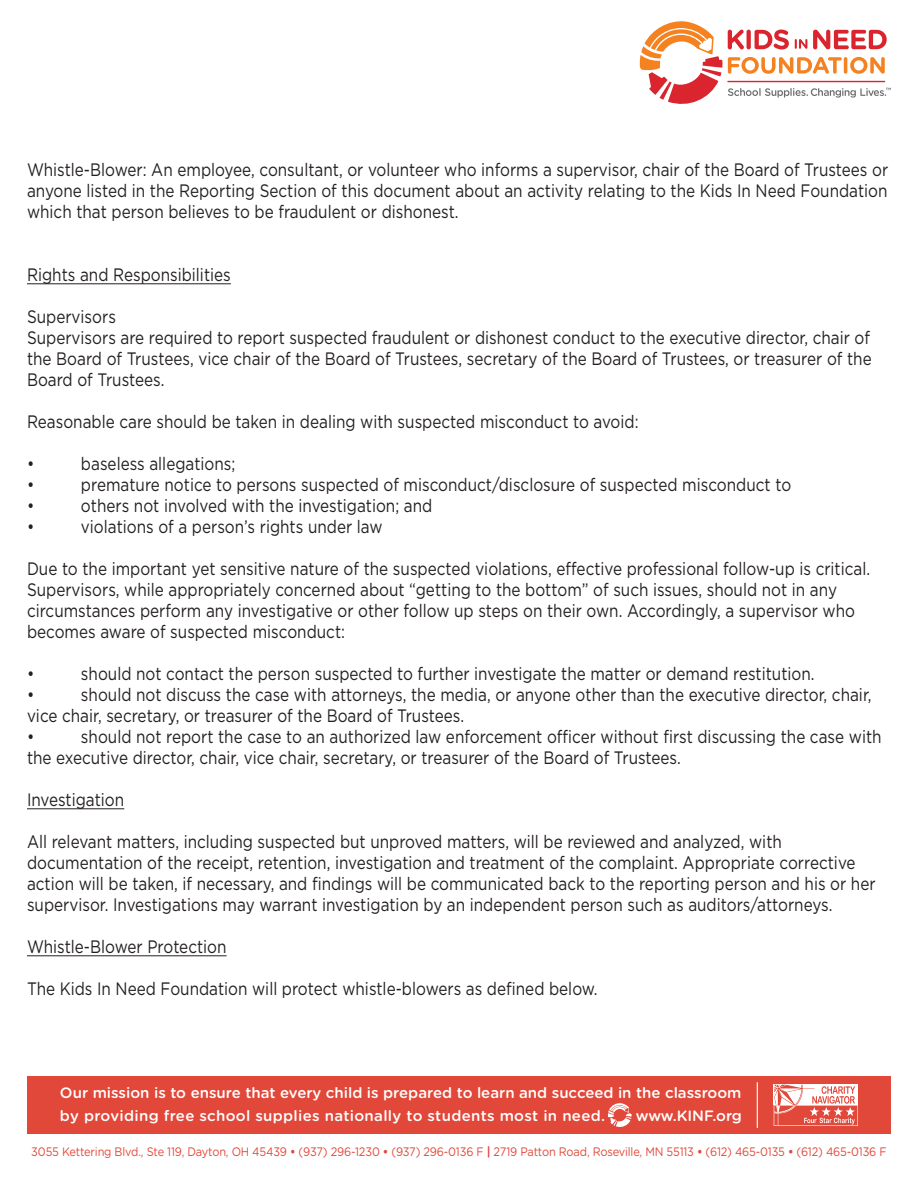
<style>
.page{position:relative;width:918px;height:1188px;background:#fff}
.page>*{position:absolute;margin:0;border:0;box-sizing:border-box;transform-origin:0 0}
.t1{font:18px/21px "Gotham";color:#231f20;scale:.85 1}
.t2{font:500 15px/22.8px "Gotham Rounded";color:#fff}
.t3{font:12.3px "Gotham Rounded";letter-spacing:-.015em;color:#e14839;scale:.9 1}
.s1{font-weight:700}
</style>
<div class="page">
<svg style="left:640px;top:21px;width:251px;height:83px"></svg>
<div style="left:27px;top:1076px;width:864px;height:58px;background:#e14839"></div>
<svg style="left:608px;top:1103px;width:24px;height:24px"></svg>
<hr style="left:757px;top:1083px;width:1px;height:45px;background:#fff">
<svg style="left:774px;top:1084px;width:84px;height:1px"></svg>
<svg style="left:774px;top:1085px;width:84px;height:41px"></svg>
<hr style="left:27px;top:284px;width:204px;height:1px;background:#231f20">
<hr style="left:27px;top:809px;width:97px;height:1px;background:#231f20">
<hr style="left:27px;top:956px;width:200px;height:1px;background:#231f20">
<p class="t1" style="left:27px;top:159px;width:1015px;text-align:justify">Whistle-Blower: An employee, consultant, or volunteer who informs a supervisor, chair of the Board of Trustees or anyone listed in the Reporting Section of this document about an activity relating to the Kids In Need Foundation which that person believes to be fraudulent or dishonest.</p>
<p class="t1" style="left:27px;top:264px;width:241px">Rights and Responsibilities</p>
<p class="t1" style="left:27px;top:306px;width:995px">Supervisors<br>Supervisors are required to report suspected fraudulent or dishonest conduct to the executive director, chair of the Board of Trustees, vice chair of the Board of Trustees, secretary of the Board of Trustees, or treasurer of the Board of Trustees.</p>
<p class="t1" style="left:27px;top:411px;width:721px">Reasonable care should be taken in dealing with suspected misconduct to avoid:</p>
<p class="t1" style="left:27px;top:453px;width:10px">•</p>
<p class="t1" style="left:81px;top:453px;width:183px">baseless allegations;</p>
<p class="t1" style="left:27px;top:474px;width:10px">•</p>
<p class="t1" style="left:81px;top:474px;width:837px">premature notice to persons suspected of misconduct/disclosure of suspected misconduct to</p>
<p class="t1" style="left:27px;top:495px;width:10px">•</p>
<p class="t1" style="left:81px;top:495px;width:415px">others not involved with the investigation; and</p>
<p class="t1" style="left:27px;top:516px;width:10px">•</p>
<p class="t1" style="left:81px;top:516px;width:356px">violations of a person’s rights under law</p>
<p class="t1" style="left:27px;top:558px;width:994px">Due to the important yet sensitive nature of the suspected violations, effective professional follow-up is critical.<br>Supervisors, while appropriately concerned about “getting to the bottom” of such issues, should not in any circumstances perform any investigative or other follow up steps on their own. Accordingly, a supervisor who becomes aware of suspected misconduct:</p>
<p class="t1" style="left:27px;top:663px;width:10px">•</p>
<p class="t1" style="left:81px;top:663px;width:865px">should not contact the person suspected to further investigate the matter or demand restitution.</p>
<p class="t1" style="left:27px;top:684px;width:10px">•</p>
<p class="t1" style="left:27px;top:684px;width:995px;text-indent:54px">should not discuss the case with attorneys, the media, or anyone other than the executive director, chair, vice chair, secretary, or treasurer of the Board of Trustees.<br>•</p>
<p class="t1" style="left:27px;top:726px;width:1007px;text-indent:54px">should not report the case to an authorized law enforcement officer without first discussing the case with the executive director, chair, vice chair, secretary, or treasurer of the Board of Trustees.</p>
<p class="t1" style="left:27px;top:789px;width:116px">Investigation</p>
<p class="t1" style="left:27px;top:831px;width:1000px">All relevant matters, including suspected but unproved matters, will be reviewed and analyzed, with documentation of the receipt, retention, investigation and treatment of the complaint. Appropriate corrective action will be taken, if necessary, and findings will be communicated back to the reporting person and his or her supervisor. Investigations may warrant investigation by an independent person such as auditors/attorneys.</p>
<p class="t1" style="left:27px;top:936px;width:236px">Whistle-Blower Protection</p>
<p class="t1" style="left:27px;top:978px;width:673px">The Kids In Need Foundation will protect whistle-blowers as defined below.</p>
<p class="t2" style="left:60px;top:1081px;width:683px">Our mission is to ensure that every child is prepared to learn and succeed in the classroom by providing free school supplies nationally to students most in need.</p>
<p class="t2" style="left:636px;top:1104px;width:108px">www.KINF.org</p>
<p class="t3" style="left:31px;top:1144px;width:952px">3055 Kettering Blvd., Ste 119, Dayton, OH 45439 <span class="s1">•</span> (937) 296-1230 <span class="s1">•</span> (937) 296-0136 F <span class="s1">|</span> 2719 Patton Road, Roseville, MN 55113 <span class="s1">•</span> (612) 465-0135 <span class="s1">•</span> (612) 465-0136 F</p>
</div>
